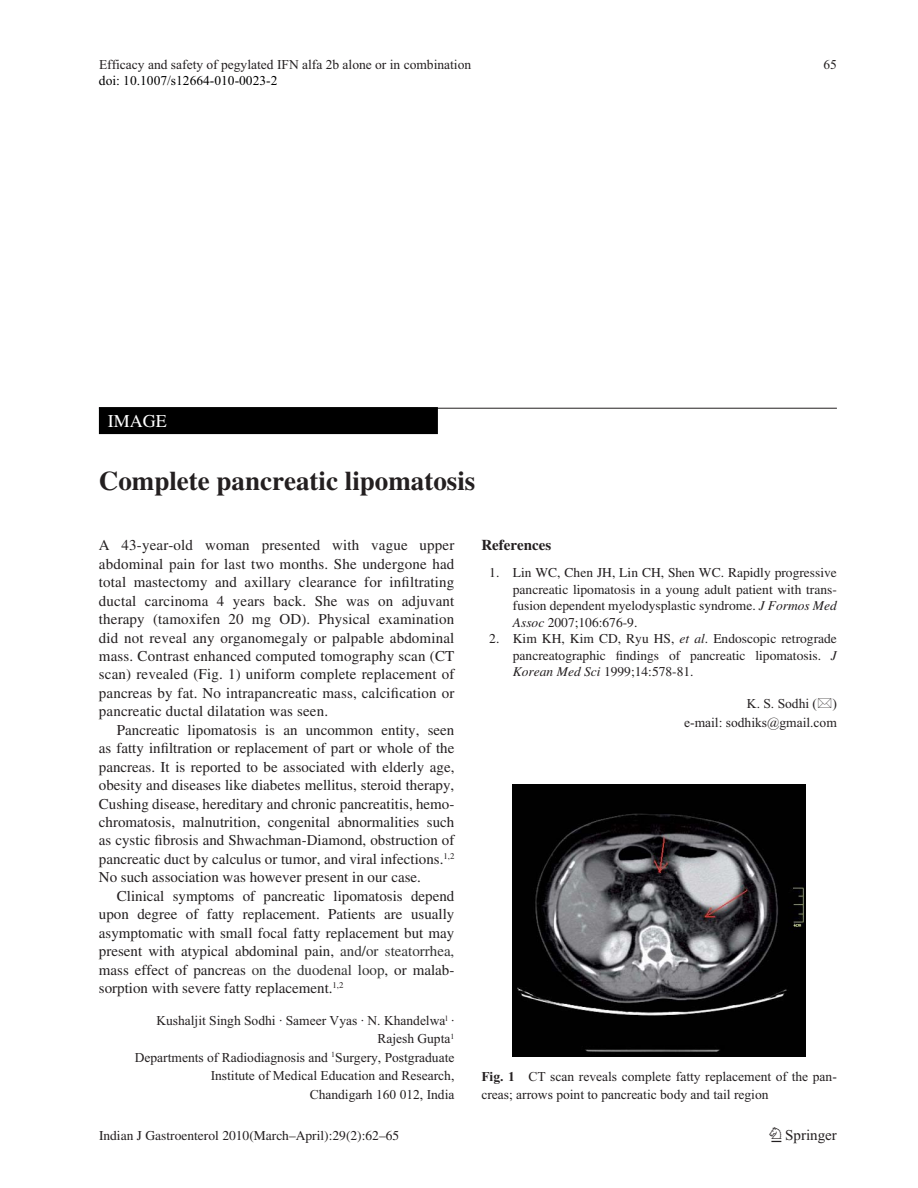
<style>
.page{position:relative;width:918px;height:1188px;background:#fff}
.page>*{position:absolute;margin:0;border:0;box-sizing:border-box;transform-origin:0 0}
.t1{font:700 27px "Times";color:#231f20}
.t2{font:18px "Times";color:#fff}
.t3{font:15px/18.5px "Times";color:#231f20;text-align:justify}
.t4{font:700 15px "Times";color:#231f20}
.t5{font:15px "Times New Roman";color:#231f20}
.t6{font:13.5px/18.5px "Times New Roman";color:#231f20;text-align:right}
.t7{font:13.5px/16.5px "Times";color:#231f20;text-align:justify}
.t8{font:13.5px "Times New Roman";color:#000}
.s1{color:#333}
.s2{font-style:italic}
.s3{font-weight:700}
.s4{font-family:"Springnew";font-size:21px}
</style>
<div class="page">
<hr style="left:99px;top:408px;width:738px;height:1px;background:#231f20">
<div style="left:99px;top:407px;width:339px;height:27px;background:#000"></div>
<img style="left:513px;top:784px;width:293px;height:272px">
<p class="t6" style="left:99px;top:57px;width:374px">Efficacy and safety of pegylated IFN alfa 2b alone or in combination</p>
<p class="t6" style="left:823px;top:57px;width:15px">65</p>
<p class="t8" style="left:99px;top:75px;width:180px">doi: 10.1007/s12664-010-0023-2</p>
<p class="t2" style="left:108px;top:414px;width:60px">IMAGE</p>
<h1 class="t1" style="left:99px;top:471px;width:378px">Complete pancreatic lipomatosis</h1>
<p class="t3" style="left:99px;top:537px;width:357px">A 43-year-old woman presented with vague upper abdominal pain for last two months. She undergone had total mastectomy and axillary clearance for infiltrating ductal carcinoma 4 years back. She was on adjuvant therapy (tamoxifen 20 mg OD). Physical examination did not reveal any organomegaly or palpable abdominal mass. Contrast enhanced computed tomography scan (CT scan) revealed (Fig. 1) uniform complete replacement of pancreas by fat. No intrapancreatic mass, calcification or pancreatic ductal dilatation was seen.</p>
<p class="t3" style="left:99px;top:722px;width:357px;text-indent:18px">Pancreatic lipomatosis is an uncommon entity, seen as fatty infiltration or replacement of part or whole of the pancreas. It is reported to be associated with elderly age, obesity and diseases like diabetes mellitus, steroid therapy, Cushing disease, hereditary and chronic pancreatitis, hemo&shy;chromatosis, malnutrition, congenital abnormalities such as cystic fibrosis and Shwachman-Diamond, obstruction of pancreatic duct by calculus or tumor, and viral infections.<sup>1,2<br></sup>No such association was however present in our case.</p>
<p class="t3" style="left:99px;top:888px;width:357px;text-indent:18px">Clinical symptoms of pancreatic lipomatosis depend upon degree of fatty replacement. Patients are usually asymptomatic with small focal fatty replacement but may present with atypical abdominal pain, <span class="s1">and/or steatorrhea, </span>mass effect of pancreas <span class="s1">on the duodenal loop</span>, or malab&shy;sorption with severe fatty replacement.<sup>1,2</sup></p>
<p class="t6" style="left:135px;top:1013px;width:321px">Kushaljit Singh Sodhi · Sameer Vyas · N. Khandelwa<sup>l</sup> · Rajesh Gupta<sup>1<br></sup>Departments of Radiodiagnosis and <sup>1</sup>Surgery, Postgraduate Institute of Medical Education and Research,<br>Chandigarh 160 012, India</p>
<p class="t4" style="left:481px;top:540px;width:71px">References</p>
<p class="t7" style="left:513px;top:566px;width:326px;text-indent:-24px">1. Lin WC, Chen JH, Lin CH, Shen WC. Rapidly progressive pancreatic lipomatosis in a young adult patient with trans&shy;fusion dependent myelodysplastic syndrome. <span class="s2">J Formos Med Assoc</span> 2007;106:676-9.</p>
<p class="t7" style="left:513px;top:632px;width:325px;text-indent:-24px">2. Kim KH, Kim CD, Ryu HS, <span class="s2">et al</span>. Endoscopic retrograde pancreatographic findings of pancreatic lipomatosis. <span class="s2">J Korean Med Sci</span> 1999;14:578-81.</p>
<p class="t6" style="left:684px;top:696px;width:154px">K. S. Sodhi ( )<br>e-mail: sodhiks@gmail.com</p>
<p class="t6" style="left:481px;top:1069px;width:357px;line-height:18px;text-align:left"><span class="s3">Fig. 1</span> CT scan reveals complete fatty replacement of the pan&shy;creas; arrows point to pancreatic body and tail region</p>
<p class="t7" style="left:99px;top:1128px;width:302px">Indian J Gastroenterol 2010(March–April):29(2):62–65</p>
<p class="t5" style="left:772px;top:1129px;width:67px"><span class="s4">1</span> Springer</p>
</div>
